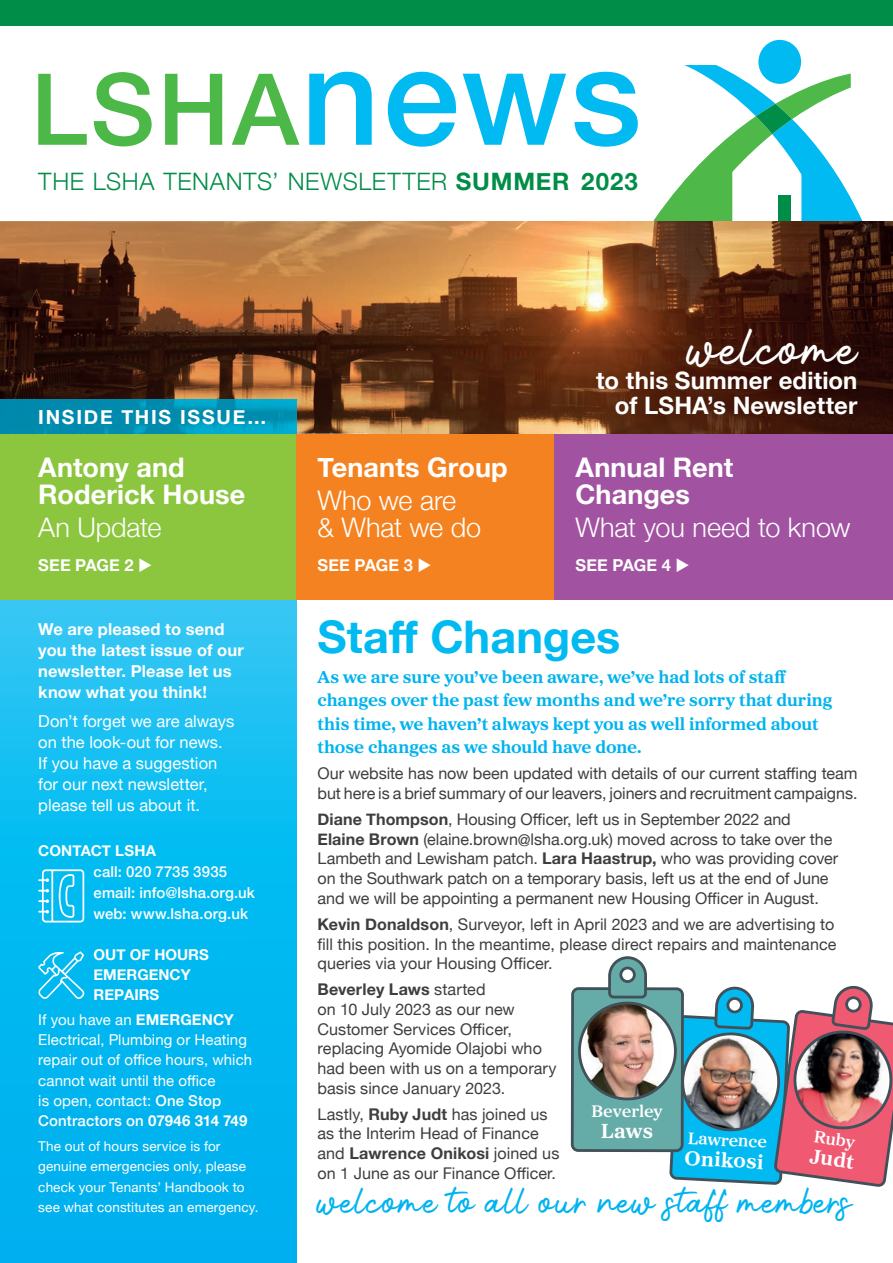
<style>
.page{position:relative;width:893px;height:1263px;background:#fff}
.page>*{position:absolute;margin:0;border:0;box-sizing:border-box;transform-origin:0 0}
.t1{font:700 45px "Helvetica Neue";color:#00baf1}
.t2{font:36px "Photoshoot";letter-spacing:.015em;color:#fff}
.t3{font:700 27px/27px "Helvetica Neue";letter-spacing:.005em;color:#fff}
.t4{font:300 27px/27px "Helvetica Neue";letter-spacing:-.005em;color:#fff}
.t5{font:25.5px "Photoshoot";letter-spacing:.015em;color:#00b3ef}
.t6{font:700 24px/25.8px "Helvetica Neue";letter-spacing:.005em;color:#fff;text-align:right}
.t7{font:300 24px "Helvetica Neue";letter-spacing:.03em;color:#008d47}
.t8{font:700 21.15px "Proxima Sera";color:#fff}
.t9{font:700 19.5px "Helvetica Neue";letter-spacing:.09em;color:#fff}
.t10{font:700 18px/23.4px "Proxima Sera";letter-spacing:-.005em;color:#00b3ef}
.t11{font:600 17.4px "Proxima Sera";letter-spacing:-.005em;color:#fff}
.t12{font:700 16.5px/21px "Helvetica Neue";letter-spacing:.01em;color:#fff}
.t13{font:16.5px/21px "Helvetica Neue";color:#fff}
.t14{font:16.2px/19.6px "Helvetica Neue";color:#3e3e3f}
.t15{font:15px/20.4px "Helvetica Neue";letter-spacing:.005em;color:#fff}
.t16{font:500 15px/21px "Helvetica Neue";letter-spacing:.01em;color:#fff}
.t17{font:700 15px/20.4px "Helvetica Neue";color:#fff}
.t18{font:13.5px/20.4px "Helvetica Neue";letter-spacing:.01em;color:#fff}
.s1{font-weight:700}
.s2{font-weight:500}
</style>
<div class="page">
<svg style="left:0;top:600px;width:296px;height:663px;background:#0bbaf0"></svg>
<div style="left:758px;top:40px;width:43px;height:44px;background:#00baf1;border-radius:50%"></div>
<svg style="left:653px;top:65px;width:209px;height:156px"></svg>
<img style="left:0;top:221px;width:893px;height:213px">
<div style="left:0;top:0;width:893px;height:26px;background:#008d47"></div>
<img style="left:0;top:400px;width:296px;height:34px">
<svg style="left:38px;top:951px;width:46px;height:48px;background:#34c6f3"></svg>
<svg style="left:38px;top:869px;width:46px;height:53px"></svg>
<div style="left:0;top:434px;width:296px;height:166px;background:#8bc63e"></div>
<div style="left:296px;top:434px;width:279px;height:166px;background:#f58220"></div>
<div style="left:554px;top:434px;width:339px;height:166px;background:#a153a1"></div>
<svg style="left:309px;top:72px;width:329px;height:75px"></svg>
<svg style="left:38px;top:72px;width:261px;height:74px"></svg>
<img style="left:669px;top:986px;width:224px;height:201px">
<div style="left:572px;top:988px;width:110px;height:163px;background:#65aca9;border-radius:6px"></div>
<div style="left:571px;top:987px;width:113px;height:165px;border:3px solid #425159;border-radius:6px"></div>
<svg style="left:607px;top:956px;width:41px;height:43px"></svg>
<div style="left:621px;top:968px;width:13px;height:13px;background:#fff;border-radius:50%"></div>
<div style="left:619px;top:966px;width:17px;height:17px;border:3px solid #425159;border-radius:50%"></div>
<img style="left:579px;top:1005px;width:95px;height:93px">
<div style="left:578px;top:1001px;width:99px;height:99px;border:3px solid #425159;border-radius:50%"></div>
<h3 class="t7" style="left:38px;top:162px;width:601px">THE LSHA TENANTS’ NEWSLETTER <span class="s1">SUMMER 2023</span></h3>
<p class="t9" style="left:38px;top:402px;width:230px">INSIDE THIS ISSUE…</p>
<h3 class="t3" style="left:38px;top:455px;width:209px">Antony and<br>Roderick House</h3>
<h3 class="t4" style="left:38px;top:512px;width:125px">An Update</h3>
<p class="t12" style="left:38px;top:555px;width:116px">SEE PAGE 2 ◆</p>
<p class="t12" style="left:38px;top:619px;width:207px">We are pleased to send you the latest issue of our newsletter. Please let us know what you think!</p>
<p class="t13" style="left:38px;top:712px;width:198px">Don’t forget we are always on the look-out for news.<br>If you have a suggestion for our next newsletter, please tell us about it.</p>
<p class="t17" style="left:38px;top:841px;width:119px">CONTACT LSHA</p>
<p class="t16" style="left:94px;top:860px;width:163px">call: 020 7735 3935 email: info@lsha.org.uk web: www.lsha.org.uk</p>
<p class="t17" style="left:94px;top:944px;width:117px">OUT OF HOURS<br>EMERGENCY<br>REPAIRS</p>
<p class="t15" style="left:38px;top:1010px;width:215px">If you have an <span class="s1">EMERGENCY<br></span>Electrical, Plumbing or Heating repair out of office hours, which cannot wait until the office<br>is open, contact: <span class="s2">One Stop<br>Contractors on</span> <span class="s1">07946 314 749</span></p>
<p class="t18" style="left:38px;top:1137px;width:222px">The out of hours service is for genuine emergencies only, please check your Tenants’ Handbook to see what constitutes an emergency.</p>
<h3 class="t3" style="left:317px;top:455px;width:192px">Tenants Group</h3>
<h3 class="t4" style="left:317px;top:485px;width:165px">Who we are<br>&amp; What we do</h3>
<p class="t12" style="left:317px;top:555px;width:116px">SEE PAGE 3 ◆</p>
<h2 class="t2" style="left:688px;top:329px;width:171px">welcome</h2>
<h3 class="t6" style="left:596px;top:368px;width:263px">to this Summer edition of LSHA’s Newsletter</h3>
<h3 class="t3" style="left:575px;top:455px;width:159px">Annual Rent<br>Changes</h3>
<h3 class="t4" style="left:575px;top:512px;width:277px">What you need to know</h3>
<p class="t12" style="left:575px;top:555px;width:116px">SEE PAGE 4 ◆</p>
<h1 class="t1" style="left:317px;top:602px;width:304px">Staff Changes</h1>
<p class="t10" style="left:317px;top:664px;width:516px">As we are sure you’ve been aware, we’ve had lots of staff changes over the past few months and we’re sorry that during this time, we haven’t always kept you as well informed about those changes as we should have done.</p>
<p class="t14" style="left:317px;top:764px;width:542px">Our website has now been updated with details of our current staffing team but here is a brief summary of our leavers, joiners and recruitment campaigns.</p>
<p class="t14" style="left:317px;top:810px;width:522px"><span class="s1">Diane Thompson</span>, Housing Officer, left us in September 2022 and <span class="s1">Elaine Brown</span> (elaine.brown@lsha.org.uk) moved across to take over the Lambeth and Lewisham patch. <span class="s1">Lara Haastrup,</span> who was providing cover on the Southwark patch on a temporary basis, left us at the end of June and we will be appointing a permanent new Housing Officer in August.</p>
<p class="t14" style="left:317px;top:915px;width:520px"><span class="s1">Kevin Donaldson</span>, Surveyor, left in April 2023 and we are advertising to fill this position. In the meantime, please direct repairs and maintenance queries via your Housing Officer.</p>
<p class="t14" style="left:317px;top:980px;width:241px"><span class="s1">Beverley Laws</span> started<br>on 10 July 2023 as our new<br>Customer Services Officer, replacing Ayomide Olajobi who had been with us on a temporary basis since January 2023.</p>
<p class="t14" style="left:317px;top:1105px;width:243px">Lastly, <span class="s1">Ruby Judt</span> has joined us as the Interim Head of Finance and <span class="s1">Lawrence Onikosi</span> joined us on 1 June as our Finance Officer.</p>
<h3 class="t5" style="left:317px;top:1188px;width:536px">welcome to all our new staff members</h3>
<p class="t11" style="left:592px;top:1097px;width:73px">Beverley</p>
<h3 class="t8" style="left:601px;top:1114px;width:54px">Laws</h3>
<p class="t11" style="left:816px;top:1122px;width:43px;rotate:8deg">Ruby</p>
<h3 class="t8" style="left:812px;top:1139px;width:46px;rotate:8deg">Judt</h3>
<p class="t11" style="left:689px;top:1124px;width:81px;rotate:3deg">Lawrence</p>
<h3 class="t8" style="left:685px;top:1141px;width:80px;rotate:3deg">Onikosi</h3>
</div>
